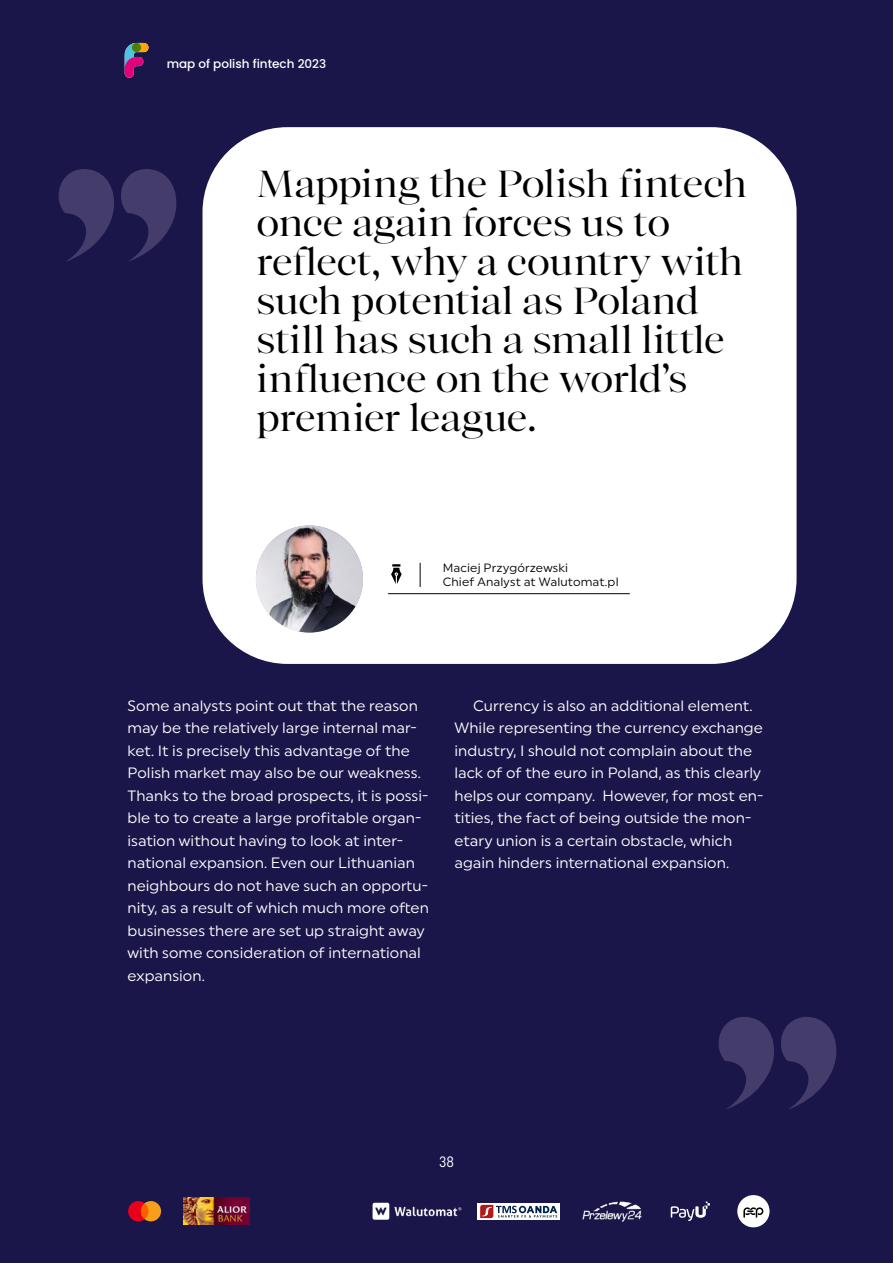
<style>
.page{position:relative;width:893px;height:1263px;background:#1b164a}
.page>*{position:absolute;margin:0;border:0;box-sizing:border-box;transform-origin:0 0}
.t1{font:36px/39px "Bw Beto Grande";letter-spacing:-.02em;color:#000}
.t2{font:15px/22.5px "Uniform";letter-spacing:.005em;color:#fff}
.t3{font:15px "Uniform Condensed";color:#fff}
.t4{font:12px/14.4px "Uniform";letter-spacing:.01em;color:#000}
.t5{font:500 12px "Poppins";color:#fff}
</style>
<div class="page">
<svg style="left:125px;top:43px;width:24px;height:35px"></svg>
<img style="left:183px;top:1198px;width:67px;height:27px">
<svg style="left:128px;top:1201px;width:33px;height:20px"></svg>
<svg style="left:671px;top:1201px;width:39px;height:20px"></svg>
<img style="left:582px;top:1201px;width:60px;height:21px">
<div style="left:737px;top:1195px;width:33px;height:32px;background:#fff;border-radius:50%"></div>
<svg style="left:743px;top:1207px;width:20px;height:10px"></svg>
<img style="left:372px;top:1202px;width:90px;height:18px">
<div style="left:477px;top:1203px;width:83px;height:16px;background:#fff"></div>
<svg style="left:480px;top:1205px;width:77px;height:13px"></svg>
<svg style="left:719px;top:1017px;width:117px;height:92px"></svg>
<div style="left:202px;top:127px;width:594px;height:537px;background:#fff;border-radius:85px"></div>
<img style="left:256px;top:525px;width:107px;height:107px;border-radius:54px">
<svg style="left:391px;top:564px;width:11px;height:20px"></svg>
<hr style="left:388px;top:593px;width:242px;height:1px;background:#000">
<svg style="left:420px;top:563px;width:1px;height:24px"></svg>
<svg style="left:59px;top:169px;width:117px;height:92px"></svg>
<p class="t5" style="left:167px;top:56px;width:161px">map of polish fintech 2023</p>
<h1 class="t1" style="left:256px;top:164px;width:493px">Mapping the Polish fintech once again forces us to reflect, why a country with such potential as Poland still has such a small little influence on the world’s premier league.</h1>
<p class="t4" style="left:443px;top:560px;width:177px">Maciej Przygórzewski<br>Chief Analyst at Walutomat.pl</p>
<p class="t2" style="left:128px;top:694px;width:303px">Some analysts point out that the reason may be the relatively large internal mar&shy;ket. It is precisely this advantage of the Polish market may also be our weakness.<br>Thanks to the broad prospects, it is possi&shy;ble to to create a large profitable organ&shy;isation without having to look at inter&shy;national expansion. Even our Lithuanian neighbours do not have such an opportu&shy;nity, as a result of which much more often businesses there are set up straight away with some consideration of international expansion.</p>
<p class="t2" style="left:454px;top:694px;width:310px;text-indent:19px">Currency is also an additional element.<br>While representing the currency exchange industry, I should not complain about the lack of of the euro in Poland, as this clearly helps our company. However, for most en&shy;tities, the fact of being outside the mon&shy;etary union is a certain obstacle, which again hinders international expansion.</p>
<p class="t3" style="left:439px;top:1153px;width:16px">38</p>
</div>
